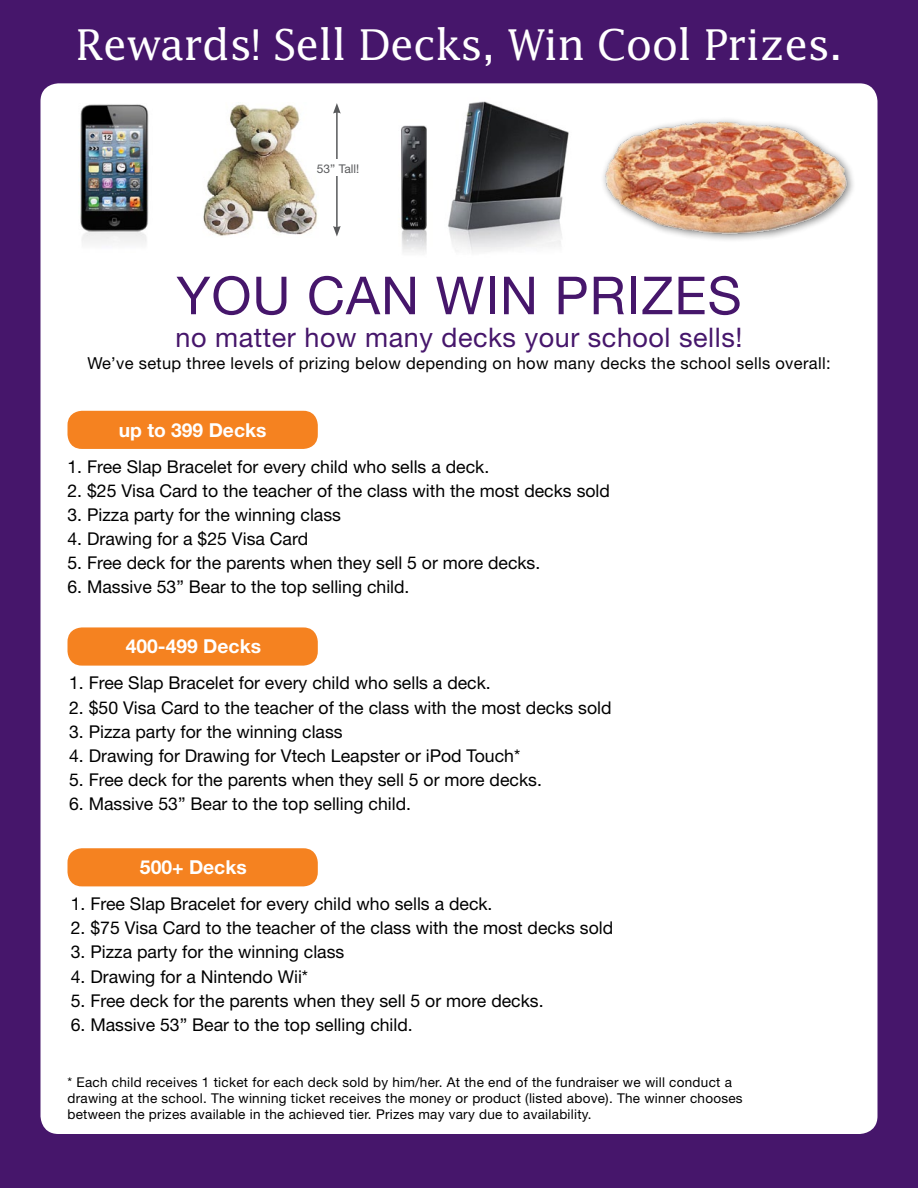
<style>
.page{position:relative;width:918px;height:1188px;background:#46166b}
.page>*{position:absolute;margin:0;border:0;box-sizing:border-box;transform-origin:0 0}
.t1{font:52.5px "Helvetica Neue LT Std";letter-spacing:.02em;color:#46166b}
.t2{font:42.45px "Lucida Std";letter-spacing:-.02em;color:#fff}
.t3{font:27px "Helvetica Neue LT Std";letter-spacing:.02em;color:#46166b}
.t4{font:700 19.2px "Helvetica Neue LT Std";color:#fff}
.t5{font:17.7px "Helvetica Neue LT Std";color:#000}
.t6{font:16.5px "Helvetica Neue LT Std";letter-spacing:.02em;color:#000}
.t7{font:13.5px/16.2px "Helvetica Neue LT Std";letter-spacing:.02em;color:#000}
.t8{font:12px "Helvetica Neue LT Std";color:#58595b}
</style>
<div class="page">
<div style="left:40px;top:83px;width:838px;height:1051px;background:#fff;border-radius:18px"></div>
<div style="left:68px;top:411px;width:250px;height:38px;background:#f58220;border-radius:14px"></div>
<div style="left:68px;top:627px;width:250px;height:39px;background:#f58220;border-radius:14px"></div>
<div style="left:68px;top:848px;width:250px;height:38px;background:#f58220;border-radius:14px"></div>
<div style="left:599px;top:116px;width:256px;height:126px;background:#000;opacity:.5"></div>
<img style="left:600px;top:116px;width:250px;height:121px">
<img style="left:203px;top:104px;width:114px;height:132px">
<hr style="left:336px;top:111px;width:2px;height:117px;background:#58595b">
<svg style="left:333px;top:103px;width:8px;height:11px"></svg>
<svg style="left:333px;top:226px;width:8px;height:10px"></svg>
<div style="left:330px;top:160px;width:14px;height:16px;background:#fff"></div>
<img style="left:401px;top:101px;width:168px;height:151px">
<img style="left:80px;top:104px;width:69px;height:140px">
<h2 class="t2" style="left:76px;top:19px;width:768px">Rewards! Sell Decks, Win Cool Prizes.</h2>
<p class="t8" style="left:317px;top:161px;width:44px">53” Tall!</p>
<h1 class="t1" style="left:176px;top:264px;width:167px">You can</h1>
<h1 class="t1" style="left:436px;top:264px;width:271px">win prizes</h1>
<h3 class="t3" style="left:176px;top:321px;width:568px">no matter how many decks your school sells!</h3>
<p class="t6" style="left:87px;top:353px;width:745px">We’ve setup three levels of prizing below depending on how many decks the school sells overall:</p>
<p class="t4" style="left:119px;top:418px;width:149px">up to 399 Decks</p>
<p class="t5" style="left:68px;top:456px;width:423px">1. Free Slap Bracelet for every child who sells a deck.</p>
<p class="t5" style="left:68px;top:480px;width:544px">2. $25 Visa Card to the teacher of the class with the most decks sold</p>
<p class="t5" style="left:68px;top:504px;width:275px">3. Pizza party for the winning class</p>
<p class="t5" style="left:68px;top:528px;width:242px">4. Drawing for a $25 Visa Card</p>
<p class="t5" style="left:68px;top:552px;width:474px">5. Free deck for the parents when they sell 5 or more decks.</p>
<p class="t5" style="left:68px;top:576px;width:344px">6. Massive 53” Bear to the top selling child.</p>
<p class="t4" style="left:126px;top:635px;width:137px">400-499 Decks</p>
<p class="t5" style="left:69px;top:673px;width:423px">1. Free Slap Bracelet for every child who sells a deck.</p>
<p class="t5" style="left:69px;top:697px;width:544px">2. $50 Visa Card to the teacher of the class with the most decks sold</p>
<p class="t5" style="left:69px;top:721px;width:275px">3. Pizza party for the winning class</p>
<p class="t5" style="left:69px;top:745px;width:453px">4. Drawing for Drawing for Vtech Leapster or iPod Touch*</p>
<p class="t5" style="left:69px;top:769px;width:474px">5. Free deck for the parents when they sell 5 or more decks.</p>
<p class="t5" style="left:69px;top:793px;width:344px">6. Massive 53” Bear to the top selling child.</p>
<p class="t4" style="left:140px;top:855px;width:108px">500+ Decks</p>
<p class="t5" style="left:71px;top:893px;width:423px">1. Free Slap Bracelet for every child who sells a deck.</p>
<p class="t5" style="left:71px;top:918px;width:544px">2. $75 Visa Card to the teacher of the class with the most decks sold</p>
<p class="t5" style="left:71px;top:942px;width:275px">3. Pizza party for the winning class</p>
<p class="t5" style="left:71px;top:966px;width:239px">4. Drawing for a Nintendo Wii*</p>
<p class="t5" style="left:71px;top:990px;width:474px">5. Free deck for the parents when they sell 5 or more decks.</p>
<p class="t5" style="left:71px;top:1014px;width:344px">6. Massive 53” Bear to the top selling child.</p>
<p class="t7" style="left:68px;top:1074px;width:677px">* Each child receives 1 ticket for each deck sold by him/her. At the end of the fundraiser we will conduct a drawing at the school. The winning ticket receives the money or product (listed above). The winner chooses between the prizes available in the achieved tier. Prizes may vary due to availability.</p>
</div>
